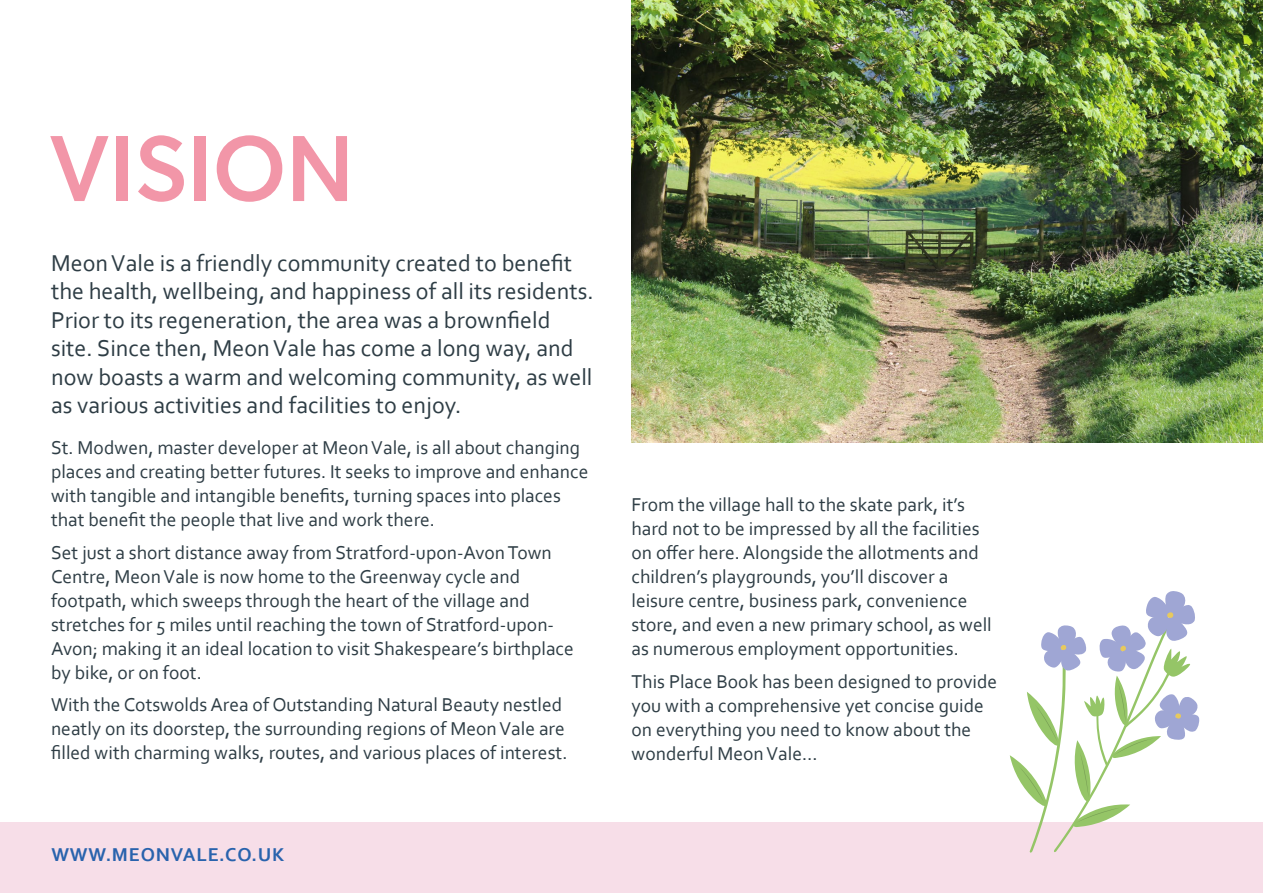
<style>
.page{position:relative;width:1263px;height:893px;background:#fff}
.page>*{position:absolute;margin:0;border:0;box-sizing:border-box;transform-origin:0 0}
.t1{font:600 91.5px "Averta Std";letter-spacing:-.025em;color:#f296a8}
.t2{font:24px/28.5px "Corbel";color:#2e3d45}
.t3{font:19.5px/24px "Corbel";color:#2e3d45}
.t4{font:700 19.5px "Corbel";letter-spacing:.04em;color:#2963ad}
</style>
<div class="page">
<img style="left:631px;top:0;width:632px;height:442px">
<div style="left:0;top:823px;width:1263px;height:70px;background:#f7dee8"></div>
<svg style="left:1010px;top:591px;width:190px;height:262px"></svg>
<h1 class="t1" style="left:48px;top:104px;width:309px">VISION</h1>
<p class="t2" style="left:51px;top:248px;width:544px">Meon Vale is a friendly community created to benefit the health, wellbeing, and happiness of all its residents.<br>Prior to its regeneration, the area was a brownfield site. Since then, Meon Vale has come a long way, and now boasts a warm and welcoming community, as well as various activities and facilities to enjoy.</p>
<p class="t3" style="left:51px;top:435px;width:539px">St. Modwen, master developer at Meon Vale, is all about changing places and creating better futures. It seeks to improve and enhance with tangible and intangible benefits, turning spaces into places that benefit the people that live and work there.</p>
<p class="t3" style="left:51px;top:540px;width:524px">Set just a short distance away from Stratford-upon-Avon Town Centre, Meon Vale is now home to the Greenway cycle and footpath, which sweeps through the heart of the village and stretches for 5 miles until reaching the town of Stratford-upon-Avon; making it an ideal location to visit Shakespeare’s birthplace by bike, or on foot.</p>
<p class="t3" style="left:51px;top:692px;width:518px">With the Cotswolds Area of Outstanding Natural Beauty nestled neatly on its doorstep, the surrounding regions of Meon Vale are filled with charming walks, routes, and various places of interest.</p>
<p class="t4" style="left:51px;top:842px;width:235px">WWW.MEONVALE.CO.UK</p>
<p class="t3" style="left:631px;top:492px;width:362px">From the village hall to the skate park, it’s hard not to be impressed by all the facilities on offer here. Alongside the allotments and children’s playgrounds, you’ll discover a leisure centre, business park, convenience store, and even a new primary school, as well as numerous employment opportunities.</p>
<p class="t3" style="left:631px;top:669px;width:367px">This Place Book has been designed to provide you with a comprehensive yet concise guide on everything you need to know about the wonderful Meon Vale…</p>
</div>
